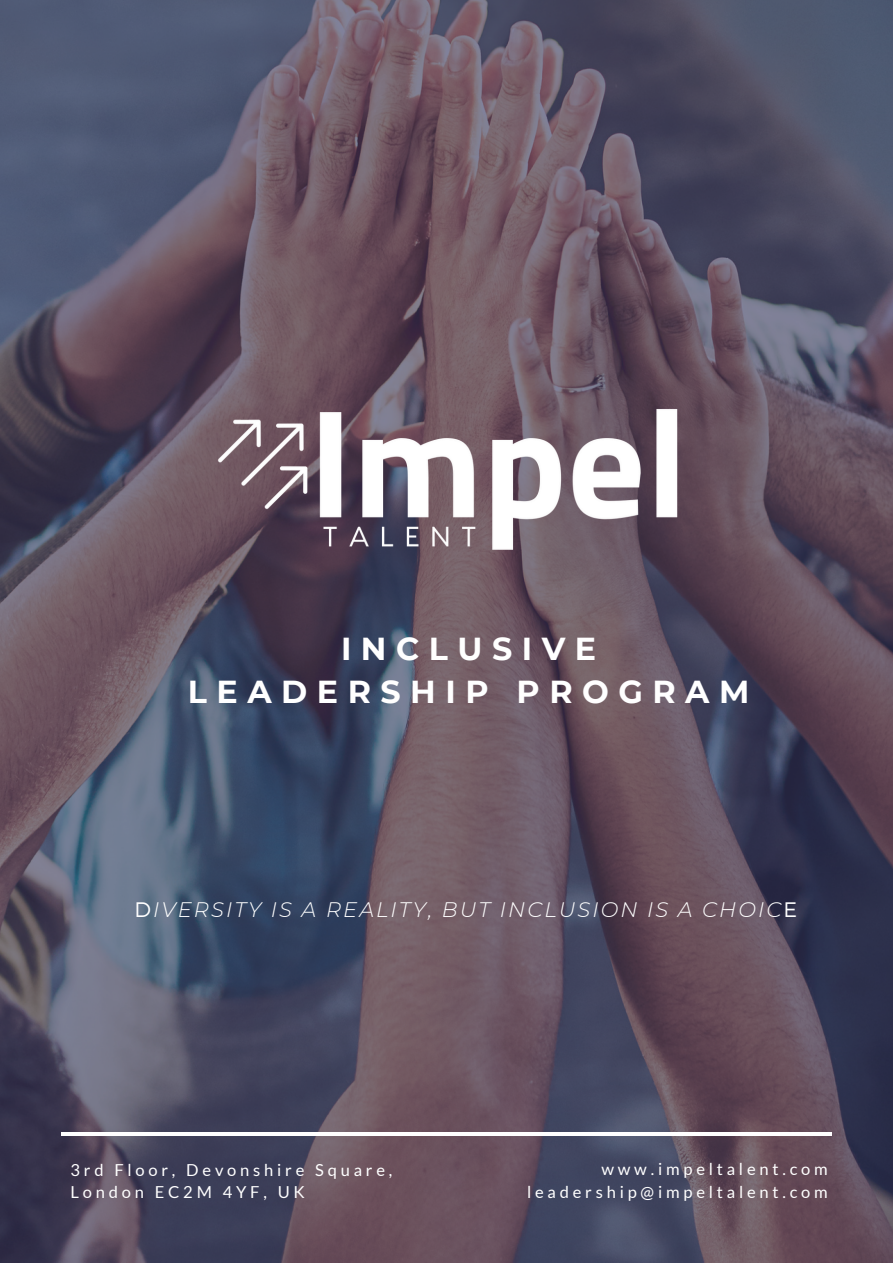
<style>
.page{position:relative;width:893px;height:1264px;background:#fff}
.page>*{position:absolute;margin:0;border:0;box-sizing:border-box;transform-origin:0 0}
.t1{font:700 31.65px/43.8px "Montserrat";letter-spacing:.3em;color:#fff;text-align:center}
.t2{font:italic 300 21px "Montserrat";letter-spacing:.1em;color:#fff}
.t3{font:16.5px/22.5px "Lato";letter-spacing:.23em;color:#fff}
.s1{font-style:normal}
</style>
<div class="page">
<img style="left:0;top:0;width:892px;height:1262px">
<hr style="left:61px;top:1132px;width:770px;height:3px;background:#fff">
<img style="left:199px;top:381px;width:494px;height:182px">
<p class="t1" style="left:188px;top:626px;width:563px">INCLUSIVE<br>LEADERSHIP PROGRAM</p>
<p class="t2" style="left:134px;top:896px;width:664px"><span class="s1">D</span>IVERSITY IS A REALITY, BUT INCLUSION IS A CHOIC<span class="s1">E</span></p>
<p class="t3" style="left:70px;top:1158px;width:323px">3rd Floor, Devonshire Square,<br>London EC2M 4YF, UK</p>
<p class="t3" style="left:601px;top:1157px;width:228px">www.impeltalent.com</p>
<p class="t3" style="left:527px;top:1179px;width:302px">leadership@impeltalent.com</p>
</div>
